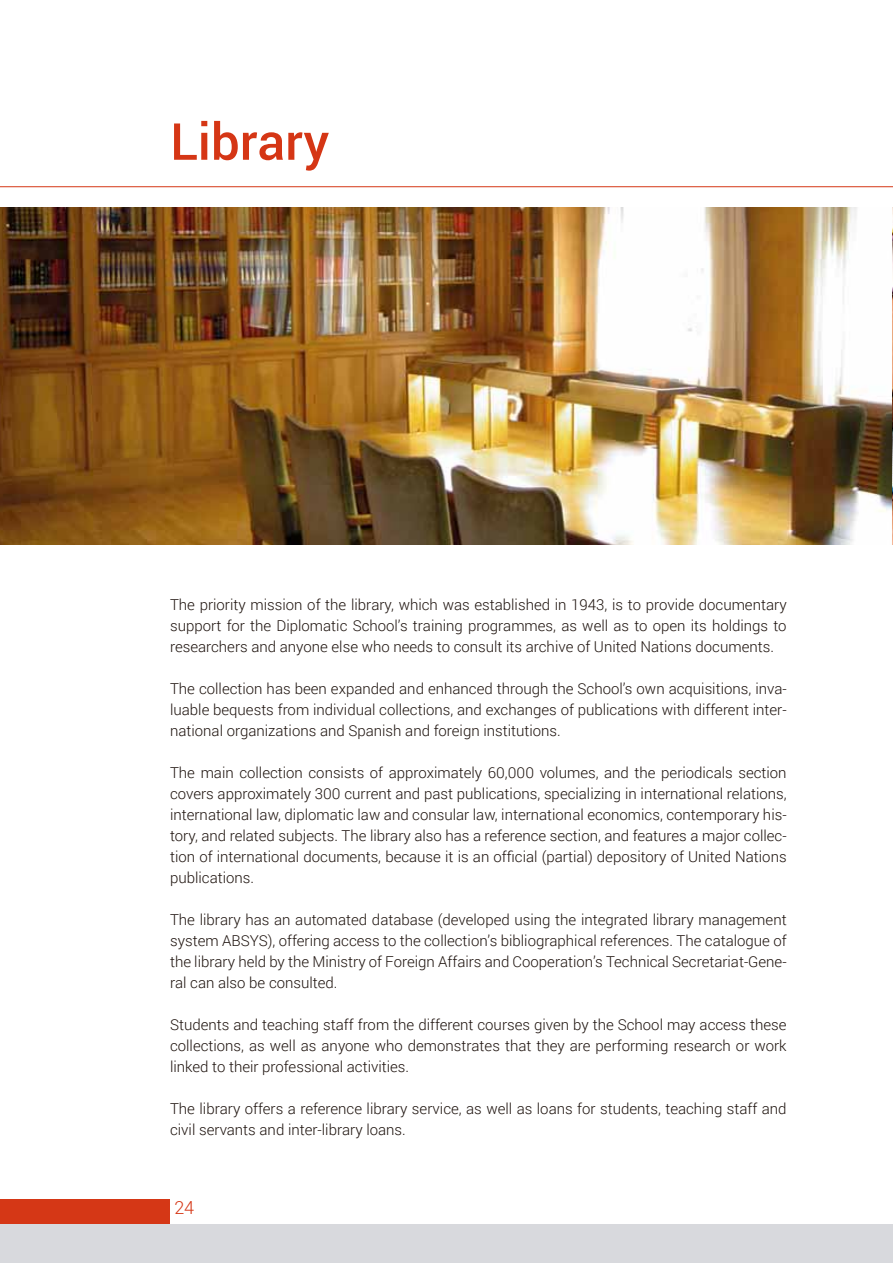
<style>
.page{position:relative;width:893px;height:1263px;background:#fff}
.page>*{position:absolute;margin:0;border:0;box-sizing:border-box;transform-origin:0 0}
.t1{font:500 51px "Roboto";color:#d53615}
.t2{font:300 18px "Roboto";color:#d53615}
.t3{font:300 15px/21px "Roboto";color:#1d120d;text-align:justify}
</style>
<div class="page">
<div style="left:0;top:1199px;width:170px;height:64px;background:#d53716"></div>
<div style="left:0;top:1225px;width:893px;height:38px;background:#d8d9dd"></div>
<hr style="left:0;top:186px;width:893px;height:1px;background:#d53716">
<img style="left:0;top:207px;width:892px;height:337px">
<h1 class="t1" style="left:170px;top:106px;width:161px">Library</h1>
<p class="t3" style="left:170px;top:594px;width:618px">The priority mission of the library, which was established in 1943, is to provide documentary support for the Diplomatic School’s training programmes, as well as to open its holdings to researchers and anyone else who needs to consult its archive of United Nations documents.</p>
<p class="t3" style="left:170px;top:678px;width:618px">The collection has been expanded and enhanced through the School’s own acquisitions, inva&shy;luable bequests from individual collections, and exchanges of publications with different inter&shy;national organizations and Spanish and foreign institutions.</p>
<p class="t3" style="left:170px;top:762px;width:618px">The main collection consists of approximately 60,000 volumes, and the periodicals section covers approximately 300 current and past publications, specializing in international relations, international law, diplomatic law and consular law, international economics, contemporary his&shy;tory, and related subjects. The library also has a reference section, and features a major collec&shy;tion of international documents, because it is an official (partial) depository of United Nations publications.</p>
<p class="t3" style="left:170px;top:909px;width:618px">The library has an automated database (developed using the integrated library management system ABSYS), offering access to the collection’s bibliographical references. The catalogue of the library held by the Ministry of Foreign Affairs and Cooperation’s Technical Secretariat-Gene&shy;ral can also be consulted.</p>
<p class="t3" style="left:170px;top:1014px;width:618px">Students and teaching staff from the different courses given by the School may access these collections, as well as anyone who demonstrates that they are performing research or work linked to their professional activities.</p>
<p class="t3" style="left:170px;top:1098px;width:618px">The library offers a reference library service, as well as loans for students, teaching staff and civil servants and inter-library loans.</p>
<p class="t2" style="left:174px;top:1195px;width:21px">24</p>
</div>
